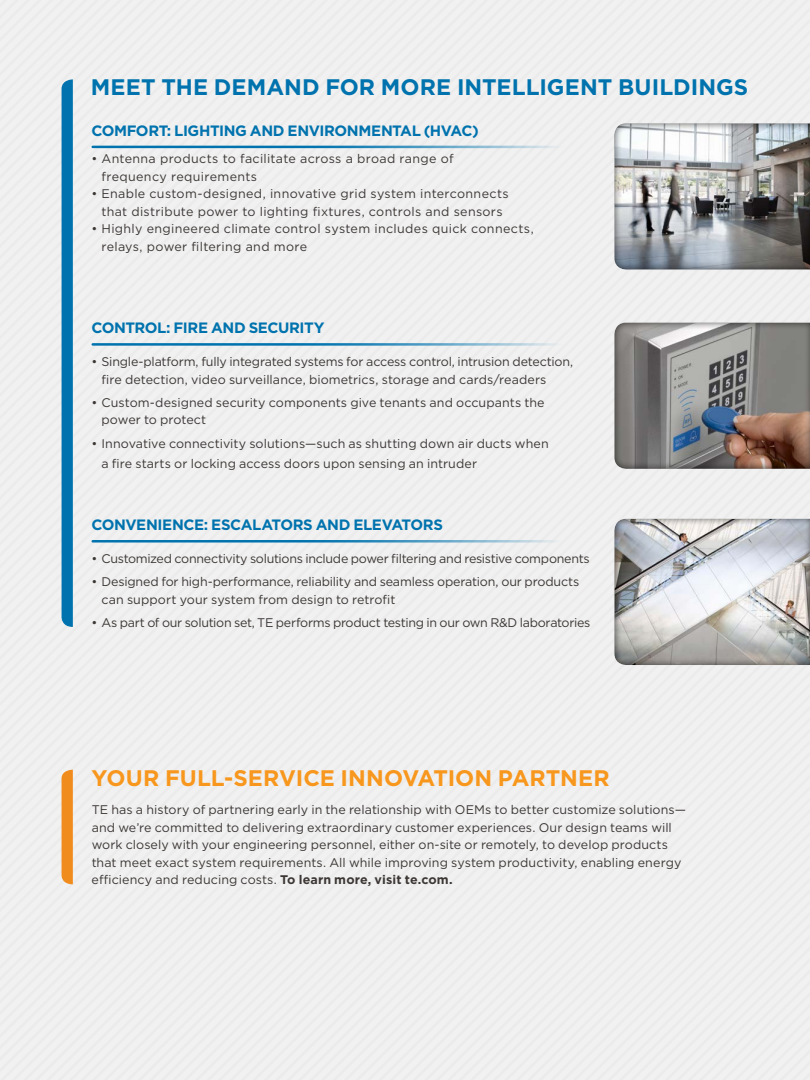
<style>
.page{position:relative;width:810px;height:1080px;background:#f1f1f1}
.page>*{position:absolute;margin:0;border:0;box-sizing:border-box;transform-origin:0 0}
.t1{font:700 22.5px "Gotham";letter-spacing:.005em;color:#0073ae}
.t2{font:700 22.5px "Gotham";color:#f8971d}
.t3{font:700 15px "Gotham";letter-spacing:-.03em;color:#0073ae}
.t4{font:12.5px/17.5px "Gotham";letter-spacing:.005em;color:#3c3735}
.t5{font:12.5px/17.5px "Gotham";letter-spacing:.025em;color:#3c3735;text-align:center}
.t6{font:12.5px "Gotham";letter-spacing:-.025em;color:#3c3735}
.t7{font:12.5px/17.5px "Gotham";letter-spacing:.03em;color:#3c3735}
.s1{font-weight:700}
</style>
<div class="page">
<div style="left:613px;top:121px;width:197px;height:149px;background:#000;opacity:.75"></div>
<div style="left:613px;top:320px;width:197px;height:149px;background:#000;opacity:.75"></div>
<div style="left:613px;top:517px;width:197px;height:148px;background:#000;opacity:.75"></div>
<hr style="left:93px;top:146px;width:472px;height:2px;background:#0073ae">
<hr style="left:93px;top:343px;width:472px;height:3px;background:#0073ae">
<hr style="left:93px;top:540px;width:472px;height:3px;background:#0073ae">
<svg style="left:62px;top:770px;width:11px;height:114px"></svg>
<svg style="left:62px;top:79px;width:11px;height:548px;background:#0475af"></svg>
<h1 class="t1" style="left:91px;top:72px;width:659px">MEET THE DEMAND FOR MORE INTELLIGENT BUILDINGS</h1>
<p class="t3" style="left:91px;top:120px;width:389px">COMFORT: LIGHTING AND ENVIRONMENTAL (HVAC)</p>
<p class="t7" style="left:101px;top:150px;width:354px;text-indent:-10px">• Antenna products to facilitate across a broad range of frequency requirements</p>
<p class="t5" style="left:91px;top:185px;width:419px">• Enable custom-designed, innovative grid system interconnects that distribute power to lighting fixtures, controls and sensors</p>
<p class="t5" style="left:101px;top:220px;width:434px;text-align:left;text-indent:-10px">• Highly engineered climate control system includes quick connects, relays, power filtering and more</p>
<p class="t3" style="left:91px;top:318px;width:235px">CONTROL: FIRE AND SECURITY</p>
<p class="t4" style="left:101px;top:353px;width:473px;text-indent:-10px">• Single-platform, fully integrated systems for access control, intrusion detection, fire detection, video surveillance, biometrics, storage and cards/readers</p>
<p class="t4" style="left:101px;top:393px;width:445px;text-indent:-10px">• Custom-designed security components give tenants and occupants the power to protect</p>
<p class="t4" style="left:101px;top:433px;width:449px;line-height:20px;text-indent:-10px">• Innovative connectivity solutions—such as shutting down air ducts when a fire starts or locking access doors upon sensing an intruder</p>
<p class="t3" style="left:91px;top:515px;width:353px">CONVENIENCE: ESCALATORS AND ELEVATORS</p>
<p class="t6" style="left:91px;top:551px;width:500px">• Customized connectivity solutions include power filtering and resistive components</p>
<p class="t4" style="left:101px;top:573px;width:480px;text-indent:-10px">• Designed for high-performance, reliability and seamless operation, our products can support your system from design to retrofit</p>
<p class="t6" style="left:91px;top:614px;width:500px">• As part of our solution set, TE performs product testing in our own R&amp;D laboratories</p>
<h1 class="t2" style="left:92px;top:763px;width:520px">YOUR FULL-SERVICE INNOVATION PARTNER</h1>
<p class="t4" style="left:92px;top:801px;width:596px">TE has a history of partnering early in the relationship with OEMs to better customize solutions— and we’re committed to delivering extraordinary customer experiences. Our design teams will work closely with your engineering personnel, either on-site or remotely, to develop products that meet exact system requirements. All while improving system productivity, enabling energy efficiency and reducing costs. <span class="s1">To learn more, visit te.com.</span></p>
</div>
